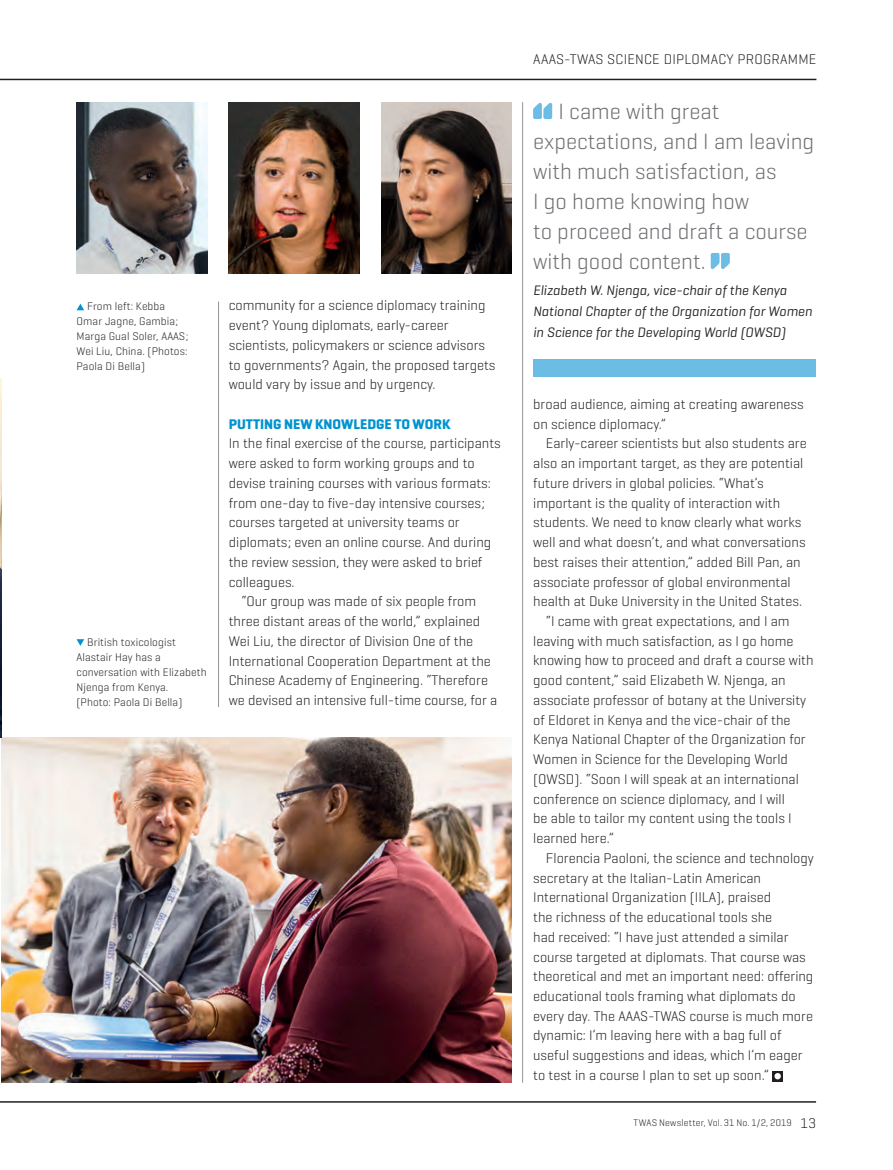
<style>
.page{position:relative;width:893px;height:1170px;background:#fff}
.page>*{position:absolute;margin:0;border:0;box-sizing:border-box;transform-origin:0 0}
.t1{font:300 22.5px/30px "Geogrotesque";color:#6c6d70}
.t2{font:300 14.25px/19.6px "Geogrotesque";color:#231f20}
.t3{font:300 14.25px "Geogrotesque";letter-spacing:.02em;color:#231f20}
.t4{font:700 14.25px "Geogrotesque";color:#0093d0}
.t5{font:italic 13.95px/21px "Geogrotesque";color:#231f20}
.t6{font:300 11.25px/15px "Geogrotesque";letter-spacing:.01em;color:#231f20}
.t7{font:300 9.75px "Geogrotesque";letter-spacing:.02em;color:#231f20}
.s1{font-size:14.25px}
</style>
<div class="page">
<hr style="left:0;top:79px;width:816px;height:1px;background:#231f20">
<hr style="left:0;top:1101px;width:816px;height:1px;background:#231f20">
<hr style="left:522px;top:102px;width:1px;height:980px;background:#939598">
<hr style="left:218px;top:301px;width:1px;height:406px;background:#939598">
<img style="left:2px;top:737px;width:510px;height:345px">
<img style="left:0;top:378px;width:2px;height:359px">
<svg style="left:533px;top:103px;width:19px;height:16px"></svg>
<svg style="left:711px;top:253px;width:19px;height:16px"></svg>
<div style="left:533px;top:359px;width:283px;height:17px;background:#6bbde5"></div>
<svg style="left:77px;top:639px;width:7px;height:6px"></svg>
<svg style="left:77px;top:303px;width:7px;height:7px"></svg>
<svg style="left:772px;top:1071px;width:11px;height:10px"></svg>
<svg style="left:774px;top:1072px;width:7px;height:7px"></svg>
<img style="left:229px;top:103px;width:131px;height:170px">
<img style="left:77px;top:103px;width:130px;height:170px">
<img style="left:381px;top:103px;width:131px;height:170px">
<p class="t6" style="left:77px;top:298px;width:113px;text-indent:11px">From left: Kebba<br>Omar Jagne, Gambia;<br>Marga Gual Soler, AAAS;<br>Wei Liu, China. (Photos:<br>Paola Di Bella)</p>
<p class="t2" style="left:229px;top:295px;width:268px">community for a science diplomacy training event? Young diplomats, early-career scientists, policymakers or science advisors to governments? Again, the proposed targets would vary by issue and by urgency.</p>
<p class="t4" style="left:229px;top:415px;width:223px">PUTTING NEW KNOWLEDGE TO WORK</p>
<p class="t2" style="left:229px;top:433px;width:273px">In the final exercise of the course, participants</p>
<p class="t2" style="left:229px;top:453px;width:247px">were asked to form working groups and to</p>
<p class="t2" style="left:229px;top:472px;width:264px">devise training courses with various formats:</p>
<p class="t2" style="left:229px;top:492px;width:257px">from one-day to five-day intensive courses;</p>
<p class="t2" style="left:229px;top:512px;width:232px">courses targeted at university teams or</p>
<p class="t2" style="left:229px;top:532px;width:264px">diplomats; even an online course. And during</p>
<p class="t2" style="left:229px;top:551px;width:255px">the review session, they were asked to brief</p>
<p class="t2" style="left:229px;top:571px;width:67px">colleagues.</p>
<p class="t2" style="left:242px;top:591px;width:236px">“Our group was made of six people from</p>
<p class="t2" style="left:229px;top:611px;width:253px">three distant areas of the world,” explained</p>
<p class="t2" style="left:229px;top:630px;width:246px">Wei Liu, the director of Division One of the</p>
<p class="t2" style="left:229px;top:650px;width:264px">International Cooperation Department at the</p>
<p class="t2" style="left:229px;top:670px;width:261px">Chinese Academy of Engineering. “Therefore</p>
<p class="t2" style="left:229px;top:689px;width:270px">we devised an intensive full-time course, for a</p>
<p class="t6" style="left:77px;top:634px;width:132px;text-indent:11px">British toxicologist<br>Alastair Hay has a conversation with Elizabeth<br>Njenga from Kenya.<br>(Photo: Paola Di Bella)</p>
<p class="t3" style="left:533px;top:51px;width:285px">AAAS-TWAS SCIENCE DIPLOMACY PROGRAMME</p>
<h1 class="t1" style="left:533px;top:96px;width:283px;text-indent:25px">I came with great expectations, and I am leaving with much satisfaction, as<br>I go home knowing how<br>to proceed and draft a course with good content.</h1>
<p class="t5" style="left:533px;top:279px;width:281px">Elizabeth W. Njenga, vice-chair of the Kenya<br>National Chapter of the Organization for Women in Science for the Developing World (OWSD)</p>
<p class="t2" style="left:533px;top:394px;width:272px">broad audience, aiming at creating awareness on science diplomacy.”</p>
<p class="t2" style="left:546px;top:433px;width:262px">Early-career scientists but also students are</p>
<p class="t2" style="left:533px;top:453px;width:272px">also an important target, as they are potential</p>
<p class="t2" style="left:533px;top:472px;width:232px">future drivers in global policies. “What’s</p>
<p class="t2" style="left:533px;top:492px;width:249px">important is the quality of interaction with</p>
<p class="t2" style="left:533px;top:512px;width:270px">students. We need to know clearly what works</p>
<p class="t2" style="left:533px;top:532px;width:274px">well and what doesn’t, and what conversations</p>
<p class="t2" style="left:533px;top:551px;width:269px">best raises their attention,” added Bill Pan, an</p>
<p class="t2" style="left:533px;top:571px;width:259px">associate professor of global environmental</p>
<p class="t2" style="left:533px;top:591px;width:270px">health at Duke University in the United States.</p>
<p class="t2" style="left:546px;top:611px;width:245px">“I came with great expectations, and I am</p>
<p class="t2" style="left:533px;top:630px;width:262px">leaving with much satisfaction, as I go home</p>
<p class="t2" style="left:533px;top:650px;width:282px">knowing how to proceed and draft a course with</p>
<p class="t2" style="left:533px;top:670px;width:254px">good content,” said Elizabeth W. Njenga, an</p>
<p class="t2" style="left:533px;top:689px;width:275px">associate professor of botany at the University</p>
<p class="t2" style="left:533px;top:709px;width:259px">of Eldoret in Kenya and the vice-chair of the</p>
<p class="t2" style="left:533px;top:729px;width:274px">Kenya National Chapter of the Organization for</p>
<p class="t2" style="left:533px;top:749px;width:256px">Women in Science for the Developing World</p>
<p class="t2" style="left:533px;top:768px;width:267px">(OWSD). “Soon I will speak at an international</p>
<p class="t2" style="left:533px;top:788px;width:253px">conference on science diplomacy, and I will</p>
<p class="t2" style="left:533px;top:808px;width:260px">be able to tailor my content using the tools I</p>
<p class="t2" style="left:533px;top:827px;width:82px">learned here.”</p>
<p class="t2" style="left:546px;top:847px;width:269px">Florencia Paoloni, the science and technology</p>
<p class="t2" style="left:533px;top:867px;width:229px">secretary at the Italian-Latin American</p>
<p class="t2" style="left:533px;top:887px;width:239px">International Organization (IILA), praised</p>
<p class="t2" style="left:533px;top:906px;width:241px">the richness of the educational tools she</p>
<p class="t2" style="left:533px;top:926px;width:257px">had received: “I have just attended a similar</p>
<p class="t2" style="left:533px;top:946px;width:274px">course targeted at diplomats. That course was</p>
<p class="t2" style="left:533px;top:966px;width:282px">theoretical and met an important need: offering</p>
<p class="t2" style="left:533px;top:985px;width:264px">educational tools framing what diplomats do</p>
<p class="t2" style="left:533px;top:1005px;width:281px">every day. The AAAS-TWAS course is much more</p>
<p class="t2" style="left:533px;top:1025px;width:250px">dynamic: I’m leaving here with a bag full of</p>
<p class="t2" style="left:533px;top:1044px;width:271px">useful suggestions and ideas, which I’m eager</p>
<p class="t2" style="left:533px;top:1064px;width:237px">to test in a course I plan to set up soon.”</p>
<p class="t7" style="left:634px;top:1116px;width:184px">TWAS Newsletter, Vol. 31 No. 1/2, 2019 <span class="s1">13</span></p>
</div>
